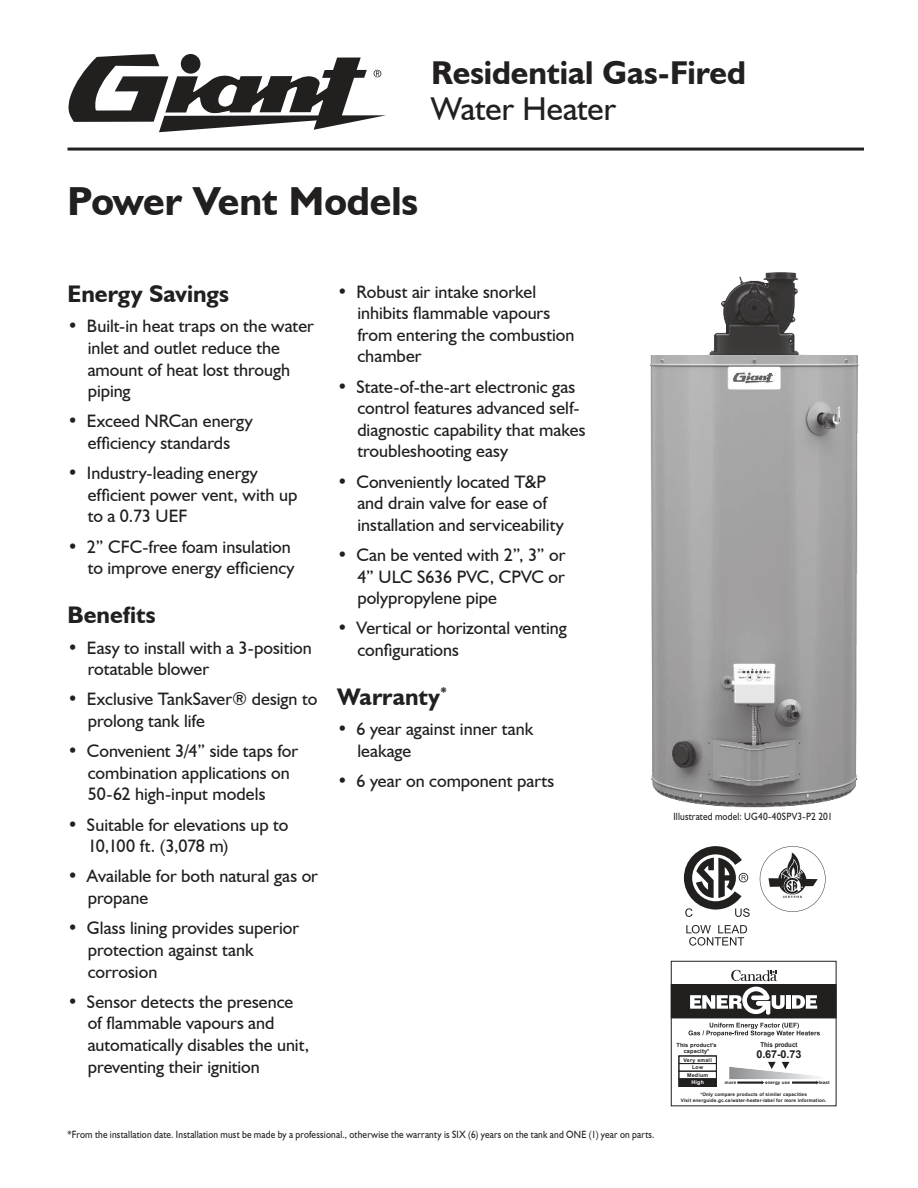
<style>
.page{position:relative;width:918px;height:1188px;background:#fff}
.page>*{position:absolute;margin:0;border:0;box-sizing:border-box;transform-origin:0 0}
.t1{font:700 40.5px "Humanist 521 BT";letter-spacing:-.005em;color:#221f1f}
.t2{font:700 33px "Humanist 521 BT";color:#221f1f}
.t3{font:33px "Humanist 521 BT";color:#221f1f}
.t4{font:700 24px "Humanist 521 BT";color:#221f1f}
.t5{font:18px/21.6px "Humanist 521 BT";color:#221f1f}
.t6{font:700 10.8px "Arial";color:#221f1f}
.t7{font:10.5px "Humanist 521 BT";letter-spacing:.02em;color:#221f1f;scale:.89 1}
.t8{font:700 6.6px "Arial";color:#221f1f;scale:.92 1}
.t9{font:700 5.55px/6.6px "Arial";letter-spacing:.025em;color:#221f1f;text-align:center}
.t10{font:700 5.25px/7.6px "Arial";letter-spacing:.05em;color:#221f1f;text-align:center}
.t11{font:700 5.25px "Arial";color:#fff}
.t12{font:700 4.65px/6.8px "Arial";letter-spacing:.03em;color:#221f1f;text-align:center}
.t13{font:700 4.5px "Arial";letter-spacing:.03em;color:#221f1f}
</style>
<div class="page">
<img style="left:650px;top:272px;width:209px;height:536px">
<hr style="left:68px;top:148px;width:796px;height:3px;background:#221f1f">
<svg style="left:68px;top:54px;width:318px;height:78px"></svg>
<div style="left:181px;top:54px;width:19px;height:20px;background:#221f1f;border-radius:50%"></div>
<div style="left:671px;top:985px;width:165px;height:33px;background:#221f1f"></div>
<div style="left:786px;top:995px;width:5px;height:14px;background:#fff"></div>
<svg style="left:792px;top:995px;width:25px;height:14px"></svg>
<svg style="left:690px;top:970px;width:95px;height:45px"></svg>
<div style="left:679px;top:1063px;width:38px;height:8px;border:1px solid #221f1f"></div>
<div style="left:679px;top:1071px;width:38px;height:8px;border:1px solid #221f1f"></div>
<div style="left:679px;top:1079px;width:37px;height:7px;background:#221f1f"></div>
<div style="left:679px;top:1079px;width:38px;height:8px;border:1px solid #221f1f"></div>
<div style="left:671px;top:961px;width:165px;height:145px;border:1px solid #221f1f"></div>
<hr style="left:737px;top:1082px;width:25px;height:2px;background:#221f1f">
<hr style="left:792px;top:1082px;width:25px;height:2px;background:#221f1f">
<img style="left:729px;top:1067px;width:89px;height:12px">
<svg style="left:782px;top:1062px;width:7px;height:7px"></svg>
<svg style="left:768px;top:1062px;width:8px;height:7px"></svg>
<svg style="left:688px;top:1023px;width:132px;height:14px"></svg>
<svg style="left:760px;top:846px;width:66px;height:66px"></svg>
<svg style="left:684px;top:846px;width:66px;height:71px"></svg>
<svg style="left:686px;top:925px;width:61px;height:21px"></svg>
<h2 class="t2" style="left:431px;top:53px;width:316px">Residential Gas-Fired</h2>
<h2 class="t3" style="left:431px;top:89px;width:186px">Water Heater</h2>
<h1 class="t1" style="left:68px;top:186px;width:352px">Power Vent Models</h1>
<h3 class="t4" style="left:68px;top:285px;width:163px">Energy Savings</h3>
<p class="t5" style="left:88px;top:317px;width:228px;text-indent:-20px">• Built-in heat traps on the water inlet and outlet reduce the amount of heat lost through piping</p>
<p class="t5" style="left:68px;top:412px;width:187px;text-align:center">• Exceed NRCan energy ef昀椀ciency standards</p>
<p class="t5" style="left:88px;top:464px;width:211px;text-indent:-20px">• Industry-leading energy<br>ef昀椀cient power vent, with up to a 0.73 UEF</p>
<p class="t5" style="left:67px;top:538px;width:229px;text-align:right">• 2” CFC-free foam insulation to improve energy ef昀椀ciency</p>
<h3 class="t4" style="left:67px;top:600px;width:90px">Bene昀椀ts</h3>
<p class="t5" style="left:88px;top:639px;width:226px;text-indent:-20px">• Easy to install with a 3-position rotatable blower</p>
<p class="t5" style="left:88px;top:688px;width:231px;text-indent:-20px">• Exclusive TankSaver® design to prolong tank life</p>
<p class="t5" style="left:88px;top:740px;width:212px;text-indent:-20px">• Convenient 3/4” side taps for combination applications on<br>50-62 high-input models</p>
<p class="t5" style="left:88px;top:813px;width:202px;text-indent:-20px">• Suitable for elevations up to<br>10,100 ft. (3,078 m)</p>
<p class="t5" style="left:88px;top:865px;width:232px;text-indent:-20px">• Available for both natural gas or propane</p>
<p class="t5" style="left:88px;top:917px;width:213px;text-indent:-20px">• Glass lining provides superior protection against tank corrosion</p>
<p class="t5" style="left:88px;top:990px;width:223px;text-indent:-20px">• Sensor detects the presence of 昀氀ammable vapours and automatically disables the unit, preventing their ignition</p>
<p class="t5" style="left:357px;top:280px;width:219px;text-indent:-20px">• Robust air intake snorkel inhibits 昀氀ammable vapours from entering the combustion chamber</p>
<p class="t5" style="left:357px;top:375px;width:230px;text-indent:-20px">• State-of-the-art electronic gas control features advanced self&shy;diagnostic capability that makes troubleshooting easy</p>
<p class="t5" style="left:357px;top:470px;width:208px;text-indent:-20px">• Conveniently located T&amp;P and drain valve for ease of installation and serviceability</p>
<p class="t5" style="left:357px;top:544px;width:210px;text-align:justify;text-indent:-20px">• Can be vented with 2”, 3” or 4” ULC S636 PVC, CPVC or polypropylene pipe</p>
<p class="t5" style="left:357px;top:617px;width:211px;text-indent:-20px">• Vertical or horizontal venting con昀椀gurations</p>
<h3 class="t4" style="left:337px;top:688px;width:112px">Warranty<sup>*</sup></h3>
<p class="t5" style="left:357px;top:718px;width:178px;text-indent:-20px">• 6 year against inner tank leakage</p>
<p class="t5" style="left:337px;top:772px;width:219px">• 6 year on component parts</p>
<p class="t7" style="left:68px;top:1128px;width:661px">*From the installation date. Installation must be made by a professional., otherwise the warranty is SIX (6) years on the tank and ONE (1) year on parts.</p>
<p class="t7" style="left:673px;top:810px;width:180px">Illustrated model: UG40-40SPV3-P2 201</p>
<p class="t9" style="left:676px;top:1042px;width:42px">This productís capacity*</p>
<p class="t8" style="left:760px;top:1042px;width:42px">This product</p>
<p class="t6" style="left:756px;top:1050px;width:47px">0.67-0.73</p>
<p class="t12" style="left:681px;top:1091px;width:147px">*Only compare products of similar capacities<br>Visit energuide.gc.ca/water-heater-label for more information.</p>
<p class="t10" style="left:683px;top:1056px;width:30px">Very small<br>Low<br>Medium</p>
<p class="t11" style="left:691px;top:1081px;width:14px">High</p>
<p class="t13" style="left:725px;top:1081px;width:13px">more</p>
<p class="t13" style="left:819px;top:1081px;width:12px">least</p>
<p class="t13" style="left:765px;top:1081px;width:26px">energy use</p>
</div>
